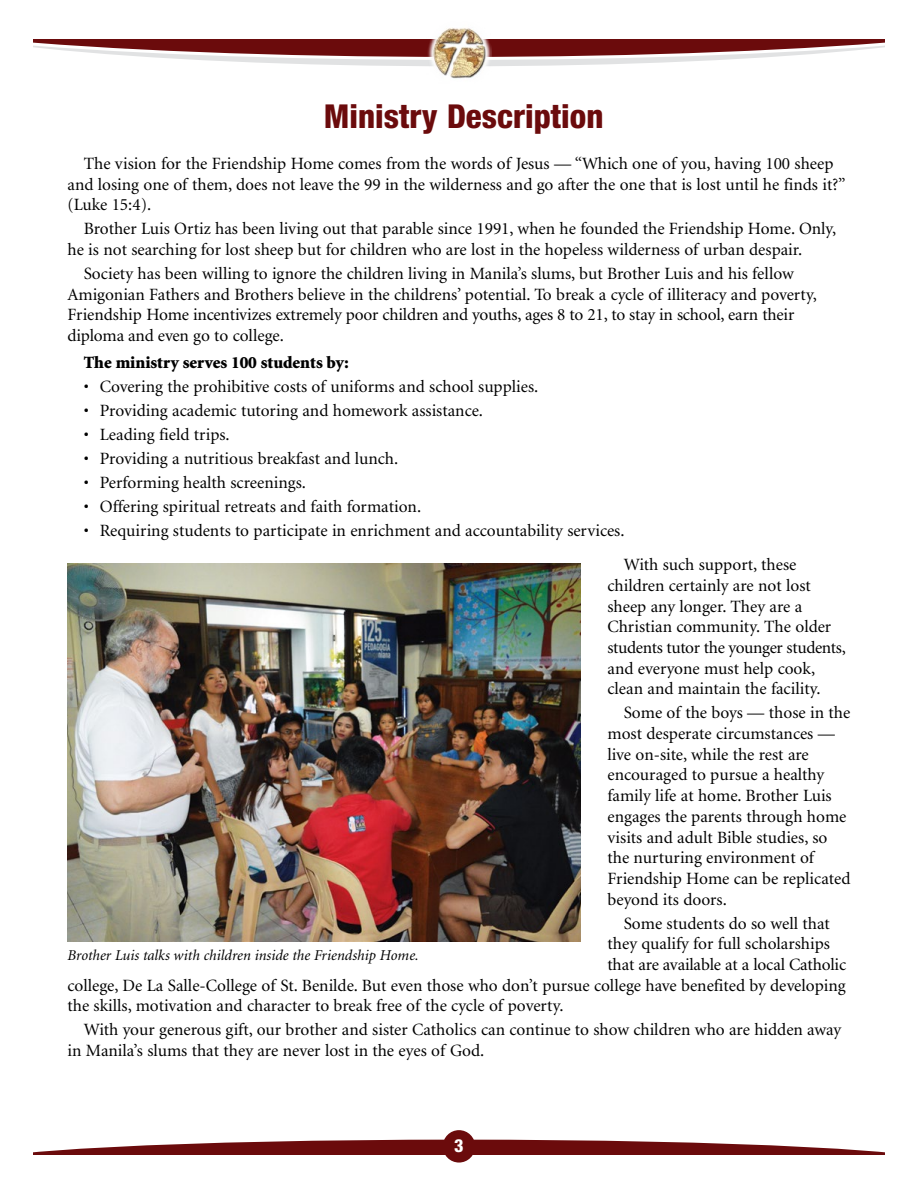
<style>
.page{position:relative;width:918px;height:1188px;background:#fff}
.page>*{position:absolute;margin:0;border:0;box-sizing:border-box;transform-origin:0 0}
.t1{font:800 condensed 33px "Helvetica Neue";color:#6b0b0c}
.t2{font:800 condensed 18px "Helvetica Neue";color:#fff}
.t3{font:17.25px/20.7px "Minion";color:#000}
.t4{font:900 17.25px "Minion";color:#000}
.t5{font:italic 15px "Minion";color:#000}
</style>
<div class="page">
<svg style="left:34px;top:1140px;width:850px;height:14px"></svg>
<svg style="left:34px;top:40px;width:850px;height:26px"></svg>
<img style="left:426px;top:28px;width:66px;height:51px">
<div style="left:443px;top:1130px;width:32px;height:33px;background:#6b0b0c;border-radius:50%"></div>
<img style="left:68px;top:563px;width:512px;height:379px">
<h1 class="t1" style="left:324px;top:96px;width:281px">Ministry Description</h1>
<p class="t3" style="left:68px;top:154px;width:780px;text-indent:16px">The vision for the Friendship Home comes from the words of Jesus — “Which one of you, having 100 sheep and losing one of them, does not leave the 99 in the wilderness and go after the one that is lost until he finds it?” (Luke 15:4).</p>
<p class="t3" style="left:68px;top:219px;width:770px;text-indent:16px">Brother Luis Ortiz has been living out that parable since 1991, when he founded the Friendship Home. Only, he is not searching for lost sheep but for children who are lost in the hopeless wilderness of urban despair.</p>
<p class="t3" style="left:68px;top:264px;width:751px;text-indent:16px">Society has been willing to ignore the children living in Manila’s slums, but Brother Luis and his fellow Amigonian Fathers and Brothers believe in the childrens’ potential. To break a cycle of illiteracy and poverty, Friendship Home incentivizes extremely poor children and youths, ages 8 to 21, to stay in school, earn their diploma and even go to college.</p>
<p class="t4" style="left:84px;top:354px;width:266px">The ministry serves 100 students by:</p>
<p class="t3" style="left:84px;top:377px;width:456px">• Covering the prohibitive costs of uniforms and school supplies.</p>
<p class="t3" style="left:84px;top:401px;width:401px">• Providing academic tutoring and homework assistance.</p>
<p class="t3" style="left:84px;top:425px;width:148px">• Leading field trips.</p>
<p class="t3" style="left:84px;top:449px;width:316px">• Providing a nutritious breakfast and lunch.</p>
<p class="t3" style="left:84px;top:473px;width:224px">• Performing health screenings.</p>
<p class="t3" style="left:84px;top:497px;width:339px">• Offering spiritual retreats and faith formation.</p>
<p class="t3" style="left:624px;top:514px;width:174px;line-height:34.2px;text-indent:-540px">• Requiring students to participate in enrichment and accountability services.<br>With such support, these</p>
<p class="t3" style="left:607px;top:576px;width:240px">children certainly are not lost sheep any longer. They are a<br>Christian community. The older students tutor the younger students, and everyone must help cook, clean and maintain the facility.</p>
<p class="t3" style="left:607px;top:703px;width:245px;text-indent:16px">Some of the boys — those in the most desperate circumstances — live on-site, while the rest are encouraged to pursue a healthy family life at home. Brother Luis engages the parents through home visits and adult Bible studies, so the nurturing environment of<br>Friendship Home can be replicated beyond its doors.</p>
<p class="t3" style="left:624px;top:913px;width:208px">Some students do so well that</p>
<p class="t3" style="left:607px;top:934px;width:224px">they qualify for full scholarships</p>
<p class="t3" style="left:607px;top:955px;width:240px">that are available at a local Catholic</p>
<p class="t3" style="left:68px;top:976px;width:780px">college, De La Salle-College of St. Benilde. But even those who don’t pursue college have benefited by developing</p>
<p class="t3" style="left:68px;top:996px;width:497px">the skills, motivation and character to break free of the cycle of poverty.</p>
<p class="t3" style="left:68px;top:1020px;width:775px;text-indent:16px">With your generous gift, our brother and sister Catholics can continue to show children who are hidden away in Manila’s slums that they are never lost in the eyes of God.</p>
<p class="t5" style="left:68px;top:948px;width:353px">Brother Luis talks with children inside the Friendship Home.</p>
<p class="t2" style="left:454px;top:1135px;width:11px">3</p>
</div>
